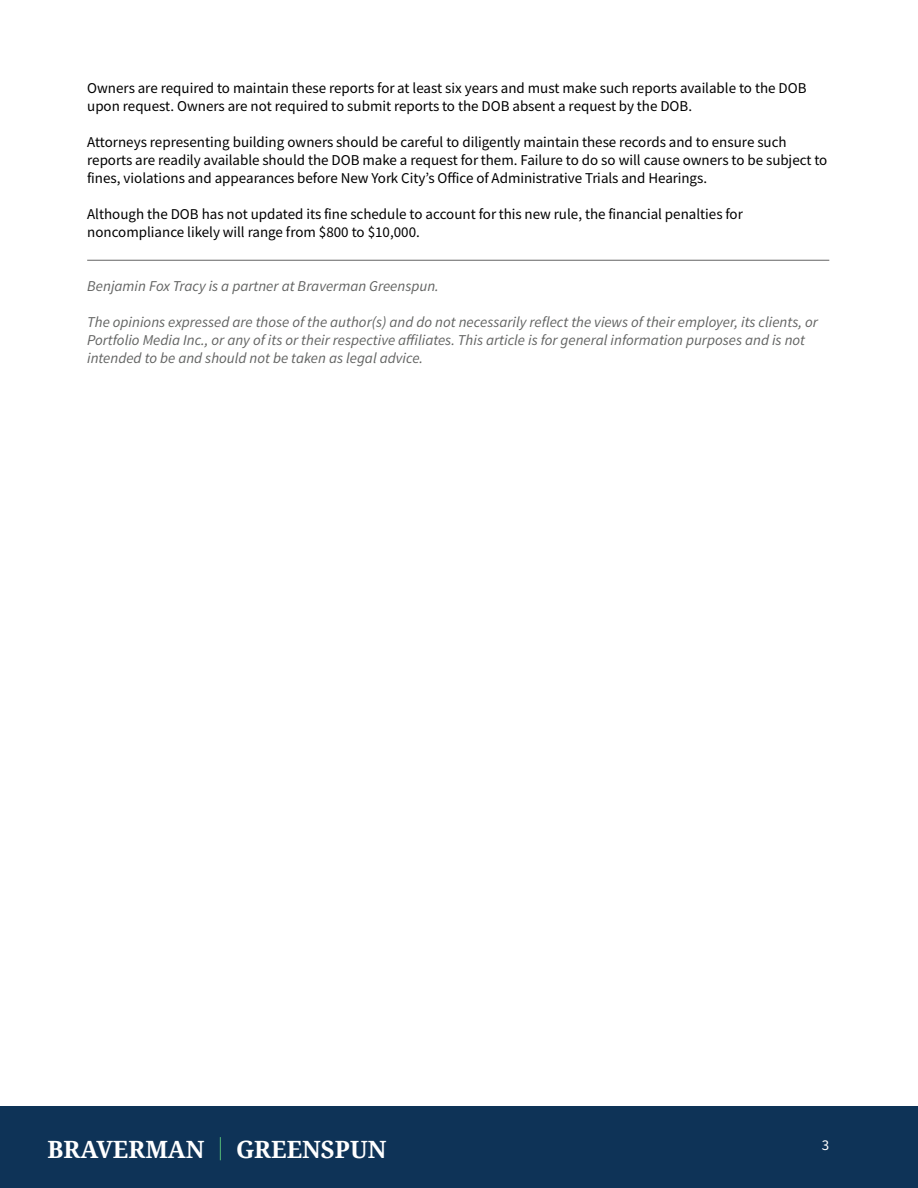
<style>
.page{position:relative;width:918px;height:1188px;background:#fff}
.page>*{position:absolute;margin:0;border:0;box-sizing:border-box;transform-origin:0 0}
.t1{font:700 23.85px "Droid Serif";color:#fff}
.t2{font:15px/18px "Source Sans Variable";color:#000}
.t3{font:italic 15px/18px "Source Sans Variable";color:#626362}
.t4{font:15px "Source Sans Variable";color:#fff}
</style>
<div class="page">
<div style="left:0;top:1106px;width:918px;height:82px;background:#0e3357"></div>
<svg style="left:220px;top:1137px;width:1px;height:23px"></svg>
<hr style="left:87px;top:260px;width:742px;height:1px;background:#626362">
<p class="t2" style="left:87px;top:79px;width:721px">Owners are required to maintain these reports for at least six years and must make such reports available to the DOB upon request. Owners are not required to submit reports to the DOB absent a request by the DOB.</p>
<p class="t2" style="left:87px;top:133px;width:742px">Attorneys representing building owners should be careful to diligently maintain these records and to ensure such reports are readily available should the DOB make a request for them. Failure to do so will cause owners to be subject to fines, violations and appearances before New York City’s Office of Administrative Trials and Hearings.</p>
<p class="t2" style="left:87px;top:205px;width:657px">Although the DOB has not updated its fine schedule to account for this new rule, the financial penalties for noncompliance likely will range from $800 to $10,000.</p>
<p class="t3" style="left:87px;top:277px;width:353px">Benjamin Fox Tracy is a partner at Braverman Greenspun.</p>
<p class="t3" style="left:87px;top:313px;width:732px">The opinions expressed are those of the author(s) and do not necessarily reflect the views of their employer, its clients, or<br>Portfolio Media Inc., or any of its or their respective affiliates. This article is for general information purposes and is not intended to be and should not be taken as legal advice.</p>
<h1 class="t1" style="left:48px;top:1133px;width:159px">BRAVERMAN</h1>
<h1 class="t1" style="left:236px;top:1133px;width:152px">GREENSPUN</h1>
<p class="t4" style="left:822px;top:1136px;width:9px">3</p>
</div>
